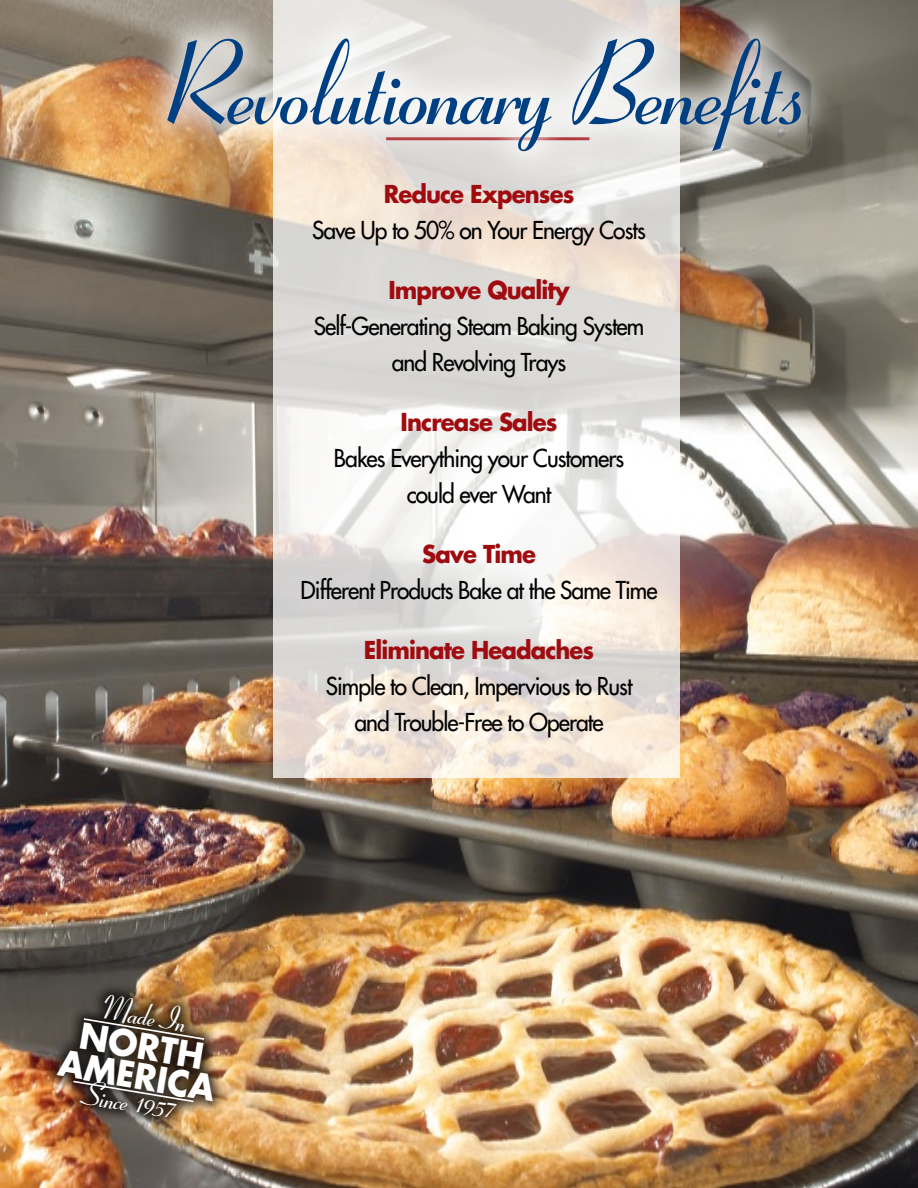
<style>
.page{position:relative;width:918px;height:1188px;background:#fff}
.page>*{position:absolute;margin:0;border:0;box-sizing:border-box;transform-origin:0 0}
.t1{font:700 119.1px "Ribbon 131 BT";letter-spacing:-.03em;color:#004082;scale:.95 1}
.t2{font:700 34.95px/30px "Futura";color:#fff;text-align:center;scale:.95 1}
.t3{font:700 34.05px "Ribbon 131 BT";color:#fff;scale:.9 1}
.t4{font:24px/36px "Futura";letter-spacing:-.04em;color:#000;text-align:center;scale:.95 1}
.t5{font:700 24px "Futura";letter-spacing:-.04em;color:#a00b10;scale:.95 1}
</style>
<div class="page">
<img style="left:0;top:0;width:918px;height:1188px">
<div style="left:41px;top:979px;width:187px;height:154px;background:#000;opacity:.75"></div>
<svg style="left:72px;top:1080px;width:123px;height:23px;background:#4c4037"></svg>
<svg style="left:82px;top:1017px;width:124px;height:24px;background:#4c3e2e"></svg>
<svg style="left:274px;top:189px;width:406px;height:589px"></svg>
<div style="left:130px;top:0;width:709px;height:189px;background:#fff;opacity:.75"></div>
<h1 class="t1" style="left:178px;top:14px;width:674px">Revolutionary Benefits</h1>
<p class="t5" style="left:384px;top:177px;width:202px">Reduce Expenses</p>
<p class="t4" style="left:312px;top:212px;width:353px">Save Up to 50% on Your Energy Costs</p>
<p class="t5" style="left:388px;top:273px;width:192px">Improve Quality</p>
<p class="t4" style="left:314px;top:308px;width:349px">Self-Generating Steam Baking System and Revolving Trays</p>
<p class="t5" style="left:401px;top:405px;width:167px">Increase Sales</p>
<p class="t4" style="left:334px;top:440px;width:307px">Bakes Everything your Customers could ever Want</p>
<p class="t5" style="left:422px;top:537px;width:121px">Save Time</p>
<p class="t4" style="left:301px;top:572px;width:377px">Different Products Bake at the Same Time</p>
<p class="t5" style="left:364px;top:633px;width:244px">Eliminate Headaches</p>
<p class="t4" style="left:326px;top:668px;width:324px">Simple to Clean, Impervious to Rust and Trouble-Free to Operate</p>
<h3 class="t3" style="left:107px;top:987px;width:98px;rotate:9deg">Made In</h3>
<h2 class="t2" style="left:66px;top:1018px;width:164px;rotate:9deg">North<br>America</h2>
<h3 class="t3" style="left:88px;top:1073px;width:108px;rotate:9deg">Since 1957</h3>
</div>
